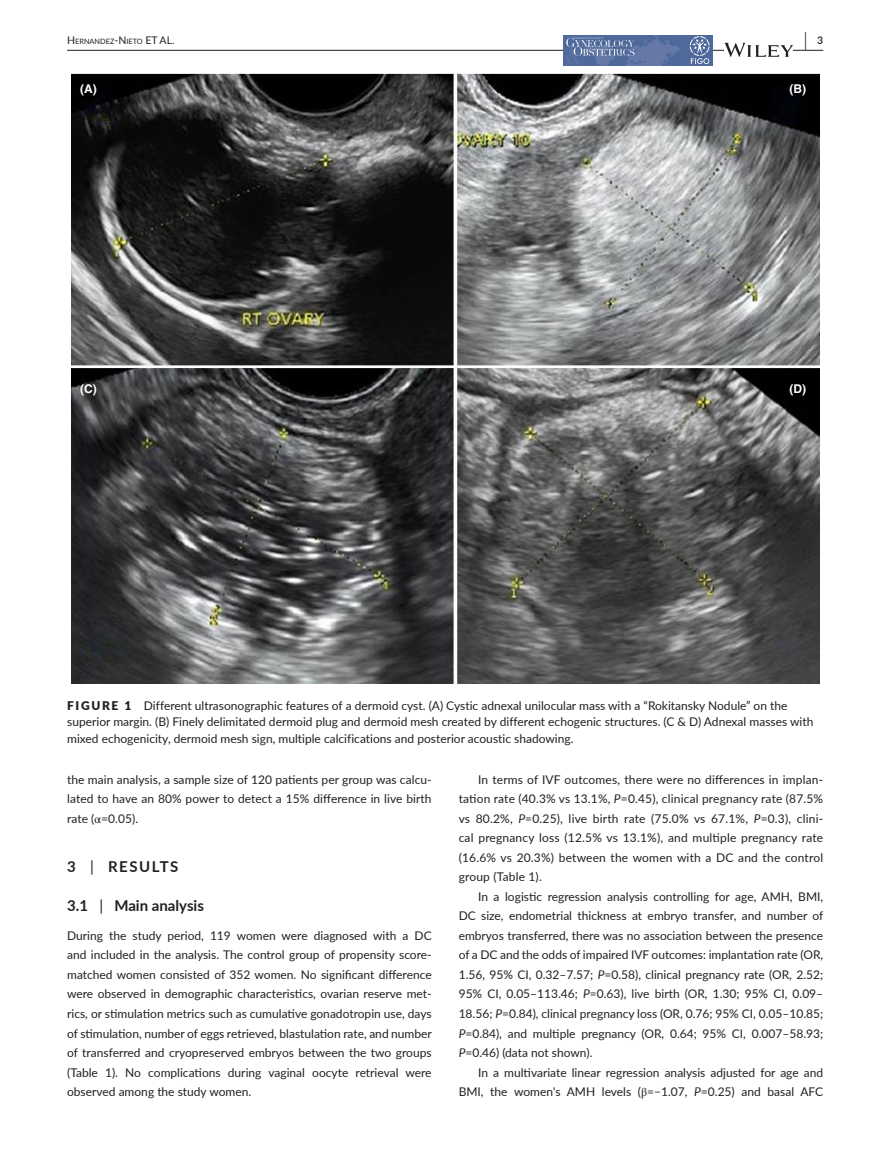
<style>
.page{position:relative;width:893px;height:1174px;background:#fff}
.page>*{position:absolute;margin:0;border:0;box-sizing:border-box;transform-origin:0 0}
.t1{font:600 19.5px "Lato";color:#231f20;scale:.48 1}
.t2{font:700 15px "Lato";color:#231f20}
.t3{font:700 15px "Lato";letter-spacing:.1em;color:#231f20}
.t4{font:12px/19.5px "Lato";color:#231f20;text-align:justify}
.t5{font:700 12px "Helvetica";color:#fff}
.t6{font:10.5px "Lato";color:#231f20}
.t7{font:600 10.5px "Lato";color:#231f20}
.t8{font:7.35px "Lato";color:#231f20}
.s1{font-size:10.5px}
.s2{font-weight:900}
.s3{font-family:"STIX"}
.s4{font-weight:400}
.s5{font-style:italic}
</style>
<div class="page">
<hr style="left:67px;top:50px;width:756px;height:1px;background:#231f20">
<img style="left:563px;top:35px;width:149px;height:30px">
<svg style="left:566px;top:37px;width:68px;height:27px;background:#687ea9"></svg>
<svg style="left:690px;top:36px;width:19px;height:28px"></svg>
<svg style="left:724px;top:43px;width:69px;height:14px"></svg>
<img style="left:71px;top:73px;width:748px;height:610px">
<h1 class="t1" style="left:804px;top:26px;width:7px">|</h1>
<p class="t8" style="left:67px;top:36px;width:85px"><span class="s1">H</span>ERNANDEZ<span class="s1">--N</span> IETO <span class="s1">ETA</span></p>
<p class="t6" style="left:167px;top:33px;width:9px">L.</p>
<p class="t7" style="left:817px;top:33px;width:8px">3</p>
<p class="t5" style="left:80px;top:82px;width:18px">(A)</p>
<p class="t5" style="left:789px;top:82px;width:18px">(B)</p>
<p class="t5" style="left:80px;top:381px;width:18px">(C)</p>
<p class="t5" style="left:789px;top:381px;width:18px">(D)</p>
<p class="t4" style="left:67px;top:697px;width:748px;line-height:16.5px;text-align:left"><span class="s2">FIGURE 1</span> Different ultrasonographic features of a dermoid cyst. (A) Cystic adnexal unilocular mass with a “Rokitansky Nodule” on the superior margin. (B) Finely delimitated dermoid plug and dermoid mesh created by different echogenic structures. (C &amp; D) Adnexal masses with mixed echogenicity, dermoid mesh sign, multiple calcifications and posterior acoustic shadowing.</p>
<p class="t4" style="left:67px;top:769px;width:366px">the main analysis, a sample size of 120 patients per group was calcu&shy;lated to have an 80% power to detect a 15% difference in live birth rate (<span class="s3">α</span>=0.05).</p>
<p class="t3" style="left:67px;top:855px;width:113px">3 <span class="s4">|</span> RESULTS</p>
<p class="t2" style="left:67px;top:894px;width:138px">3.1 <span class="s4">|</span> Main analysis</p>
<p class="t4" style="left:67px;top:925px;width:366px">During the study period, 119 women were diagnosed with a DC and included in the analysis. The control group of propensity score&shy;matched women consisted of 352 women. No significant difference were observed in demographic characteristics, ovarian reserve met&shy;rics, or stimulation metrics such as cumulative gonadotropin use, days of stimulation, number of eggs retrieved, blastulation rate, and number of transferred and cryopreserved embryos between the two groups (Table 1). No complications during vaginal oocyte retrieval were observed among the study women.</p>
<p class="t4" style="left:459px;top:769px;width:366px;text-indent:19px">In terms of IVF outcomes, there were no differences in implan&shy;tation rate (40.3% vs 13.1%, <span class="s5">P</span>=0.45), clinical pregnancy rate (87.5% vs 80.2%, <span class="s5">P</span>=0.25), live birth rate (75.0% vs 67.1%, <span class="s5">P</span>=0.3), clini&shy;cal pregnancy loss (12.5% vs 13.1%), and multiple pregnancy rate (16.6% vs 20.3%) between the women with a DC and the control group (Table 1).</p>
<p class="t4" style="left:459px;top:886px;width:366px;text-indent:19px">In a logistic regression analysis controlling for age, AMH, BMI, DC size, endometrial thickness at embryo transfer, and number of embryos transferred, there was no association between the presence of a DC and the odds of impaired IVF outcomes: implantation rate (OR, 1.56, 95% CI, 0.32–7.57; <span class="s5">P</span>=0.58), clinical pregnancy rate (OR, 2.52; 95% CI, 0.05–113.46; <span class="s5">P</span>=0.63), live birth (OR, 1.30; 95% CI, 0.09– 18.56; <span class="s5">P</span>=0.84), clinical pregnancy loss (OR, 0.76; 95% CI, 0.05–10.85; <span class="s5">P</span>=0.84), and multiple pregnancy (OR, 0.64; 95% CI, 0.007–58.93; <span class="s5">P</span>=0.46) (data not shown).</p>
<p class="t4" style="left:459px;top:1061px;width:366px;text-align:right">In a multivariate linear regression analysis adjusted for age and<br>BMI, the women's AMH levels (<span class="s3">β</span>=−1.07, <span class="s5">P</span>=0.25) and basal AFC</p>
</div>
